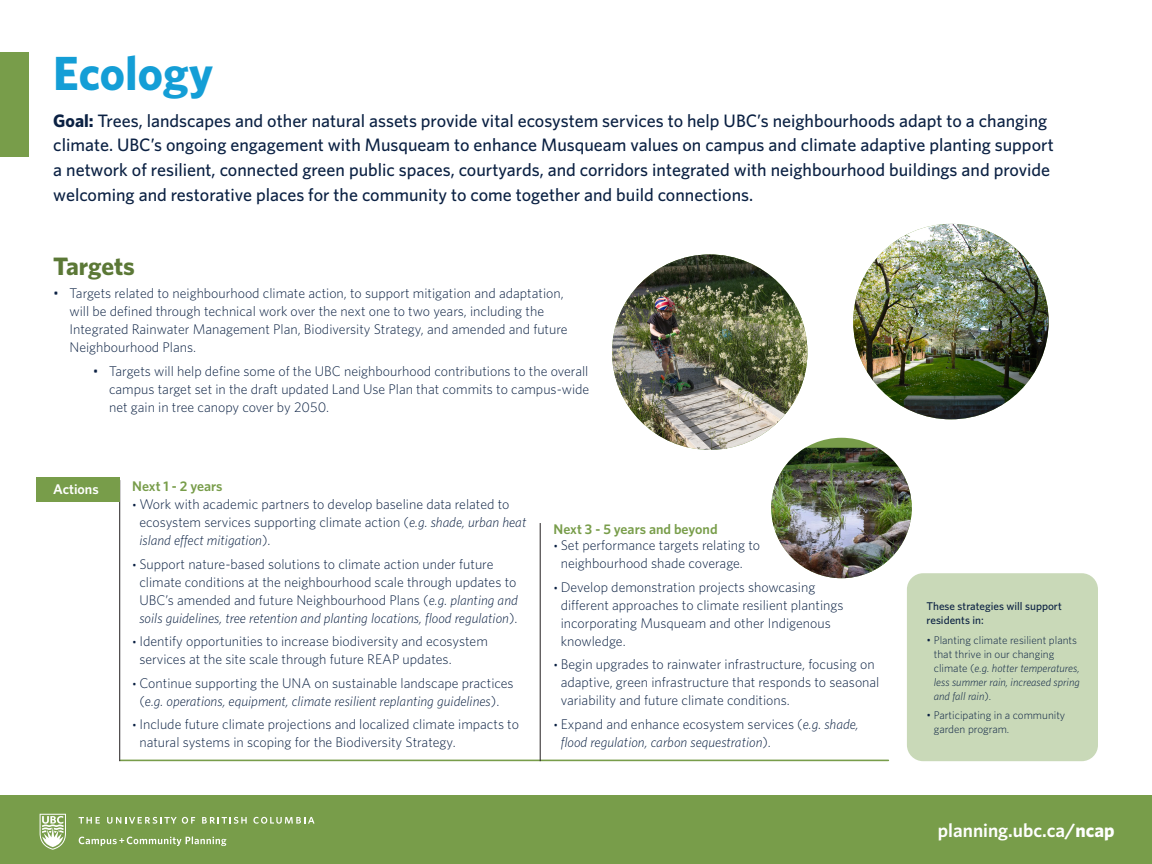
<style>
.page{position:relative;width:1152px;height:864px;background:#fff}
.page>*{position:absolute;margin:0;border:0;box-sizing:border-box;transform-origin:0 0}
.t1{font:700 48px "Whitney";color:#149ed6}
.t2{font:700 25.2px "Whitney";color:#5b7836}
.t3{font:600 19.2px "Whitney";color:#fff}
.t4{font:500 18px/24.8px "Whitney";color:#0b2143}
.t5{font:300 14px/18px "Whitney";color:#0b2143}
.t6{font:italic 300 14px/18px "Whitney";color:#0b2143;text-align:center}
.t7{font:600 14px "Whitney";color:#789d4a}
.t8{font:600 14px "Whitney";color:#fff}
.t9{font:300 11.2px/14px "Whitney";color:#0b2143}
.Action_Outcome{font:500 11.2px/14px "Whitney";color:#0b2143}
.s1{font-weight:700}
.s2{font-size:11.2px}
.s3{font-style:italic}
.s4{font-style:normal;font-size:11.2px}
.s5{font-style:normal}
</style>
<div class="page">
<div style="left:0;top:796px;width:1152px;height:68px;background:#789d4a"></div>
<svg style="left:40px;top:814px;width:26px;height:36px"></svg>
<svg style="left:79px;top:817px;width:21px;height:7px"></svg>
<svg style="left:107px;top:817px;width:88px;height:7px"></svg>
<svg style="left:202px;top:817px;width:45px;height:7px"></svg>
<svg style="left:253px;top:817px;width:62px;height:7px"></svg>
<svg style="left:79px;top:836px;width:147px;height:10px"></svg>
<div style="left:0;top:52px;width:28px;height:105px;background:#789d4a"></div>
<hr style="left:120px;top:760px;width:768px;height:1px;background:#789d4a">
<hr style="left:540px;top:523px;width:1px;height:238px;background:#231f20">
<hr style="left:120px;top:480px;width:1px;height:281px;background:#231f20">
<div style="left:37px;top:477px;width:83px;height:24px;background:#789d4a"></div>
<div style="left:907px;top:573px;width:191px;height:188px;background:#c9d9b8;border-radius:16px"></div>
<img style="left:853px;top:224px;width:196px;height:195px;border-radius:98px">
<img style="left:612px;top:254px;width:195px;height:196px;border-radius:98px">
<svg style="left:771px;top:438px;width:141px;height:140px"></svg>
<img style="left:771px;top:448px;width:141px;height:130px">
<p class="t1" style="left:53px;top:41px;width:161px">Ecology</p>
<p class="t4" style="left:53px;top:108px;width:1002px"><span class="s1">Goal:</span> Trees, landscapes and other natural assets provide vital ecosystem services to help UBC’s neighbourhoods adapt to a changing climate. UBC’s ongoing engagement with Musqueam to enhance Musqueam values on campus and climate adaptive planting support a network of resilient, connected green public spaces, courtyards, and corridors integrated with neighbourhood buildings and provide welcoming and restorative places for the community to come together and build connections.</p>
<p class="t2" style="left:53px;top:249px;width:83px">Targets</p>
<p class="t5" style="left:69px;top:284px;width:500px;text-indent:-16px">• Targets related to neighbourhood climate action, to support mitigation and adaptation, will be defined through technical work over the next one to two years, including the Integrated Rainwater Management Plan, Biodiversity Strategy, and amended and future Neighbourhood Plans.</p>
<p class="t5" style="left:109px;top:361px;width:482px;text-align:justify;text-indent:-16px">• Targets will help define some of the UBC neighbourhood contributions to the overall campus target set in the draft updated Land Use Plan that commits to campus-wide net gain in tree canopy cover by 2050.</p>
<p class="t8" style="left:53px;top:480px;width:47px">Actions</p>
<p class="t7" style="left:132px;top:477px;width:92px">Next 1 - 2 years</p>
<p class="t5" style="left:139px;top:495px;width:388px;text-indent:-7px"><span class="s2">•</span> Work with academic partners to develop baseline data related to ecosystem services supporting climate action (<span class="s3">e.g. shade, urban heat island effect mitigation</span>).</p>
<p class="t5" style="left:139px;top:555px;width:380px;text-indent:-7px"><span class="s2">•</span> Support nature-based solutions to climate action under future climate conditions at the neighbourhood scale through updates to UBC’s amended and future Neighbourhood Plans (<span class="s3">e.g. planting and soils guidelines, tree retention and planting locations, flood regulation</span>).</p>
<p class="t5" style="left:139px;top:632px;width:350px;text-indent:-7px"><span class="s2">•</span> Identify opportunities to increase biodiversity and ecosystem services at the site scale through future REAP updates.</p>
<p class="t6" style="left:132px;top:673px;width:383px"><span class="s4">•</span> <span class="s5">Continue supporting the UNA on sustainable landscape practices (</span>e.g. operations, equipment, climate resilient replanting guidelines<span class="s5">).</span></p>
<p class="t5" style="left:139px;top:715px;width:381px;text-indent:-7px"><span class="s2">•</span> Include future climate projections and localized climate impacts to natural systems in scoping for the Biodiversity Strategy.</p>
<p class="t7" style="left:554px;top:520px;width:166px">Next 3 - 5 years and beyond</p>
<p class="t5" style="left:561px;top:536px;width:201px;text-indent:-7px"><span class="s2">•</span> Set performance targets relating to neighbourhood shade coverage.</p>
<p class="t5" style="left:561px;top:577px;width:284px;text-indent:-7px"><span class="s2">•</span> Develop demonstration projects showcasing different approaches to climate resilient plantings incorporating Musqueam and other Indigenous knowledge.</p>
<p class="t5" style="left:561px;top:655px;width:320px;text-indent:-7px"><span class="s2">•</span> Begin upgrades to rainwater infrastructure, focusing on adaptive, green infrastructure that responds to seasonal variability and future climate conditions.</p>
<p class="t6" style="left:561px;top:714px;width:299px;text-align:left;text-indent:-7px"><span class="s4">•</span> <span class="s5">Expand and enhance ecosystem services (</span>e.g. shade, flood regulation, carbon sequestration<span class="s5">).</span></p>
<p class="Action_Outcome" style="left:927px;top:599px;width:137px">These strategies will support residents in:</p>
<p class="t9" style="left:934px;top:632px;width:148px;text-indent:-7px">• Planting climate resilient plants that thrive in our changing climate (<span class="s3">e.g. hotter temperatures, less summer rain, increased spring and fall rain</span>).</p>
<p class="t9" style="left:934px;top:708px;width:133px;text-indent:-7px">• Participating in a community garden program.</p>
<p class="t3" style="left:938px;top:818px;width:178px">planning.ubc.ca/<span class="s1">ncap</span></p>
</div>
